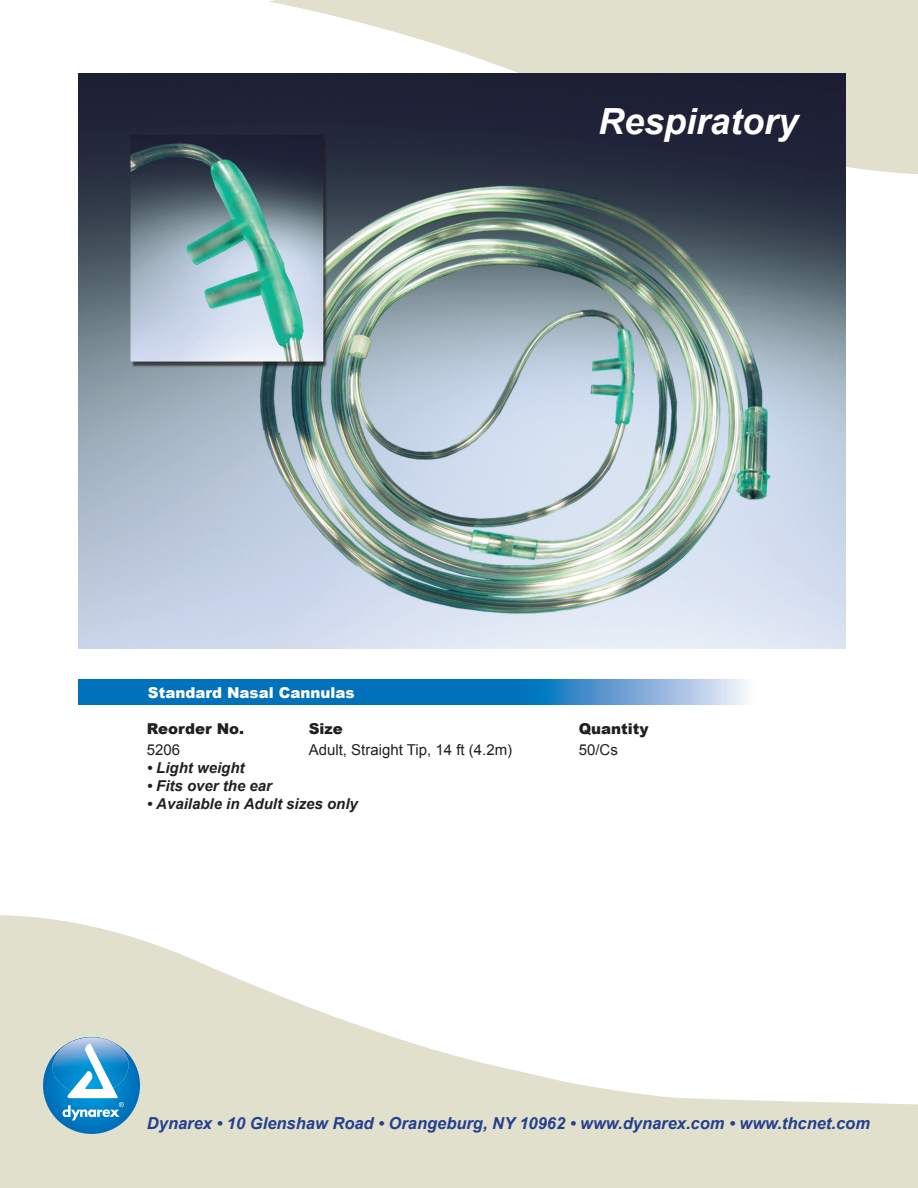
<style>
.page{position:relative;width:918px;height:1188px;background:#fff}
.page>*{position:absolute;margin:0;border:0;box-sizing:border-box;transform-origin:0 0}
.t1{font:italic 700 36px "Arial";color:#fff}
.t2{font:italic 700 16.5px "Arial";color:#253f8e}
.t3{font:italic 700 15px "Arial";color:#231f20}
.t4{font:15px "Arial";color:#231f20}
.t5{font:900 15px "Arial";color:#231f20}
.t6{font:900 15px "Arial";color:#fff}
</style>
<div class="page">
<svg style="left:0;top:915px;width:918px;height:273px;fill:#e0e0cc"></svg>
<svg style="left:269px;top:0;width:649px;height:200px;fill:#e0e0cc"></svg>
<svg style="left:79px;top:679px;width:667px;height:26px;background:#2784c5"></svg>
<svg style="left:43px;top:1037px;width:97px;height:97px;background:#63aad1"></svg>
<img style="left:79px;top:74px;width:766px;height:575px">
<p class="t6" style="left:148px;top:682px;width:208px">Standard Nasal Cannulas</p>
<h1 class="t1" style="left:598px;top:98px;width:202px">Respiratory</h1>
<p class="t5" style="left:147px;top:718px;width:99px">Reorder No.</p>
<p class="t5" style="left:309px;top:718px;width:36px">Size</p>
<p class="t5" style="left:579px;top:718px;width:71px">Quantity</p>
<p class="t4" style="left:147px;top:740px;width:35px">5206</p>
<p class="t4" style="left:309px;top:740px;width:205px">Adult, Straight Tip, 14 ft (4.2m)</p>
<p class="t4" style="left:579px;top:740px;width:41px">50/Cs</p>
<p class="t3" style="left:147px;top:758px;width:99px">• Light weight</p>
<p class="t3" style="left:147px;top:776px;width:127px">• Fits over the ear</p>
<p class="t3" style="left:147px;top:794px;width:213px">• Available in Adult sizes only</p>
<p class="t2" style="left:147px;top:1112px;width:725px">Dynarex • 10 Glenshaw Road • Orangeburg, NY 10962 • www.dynarex.com • www.thcnet.com</p>
</div>
